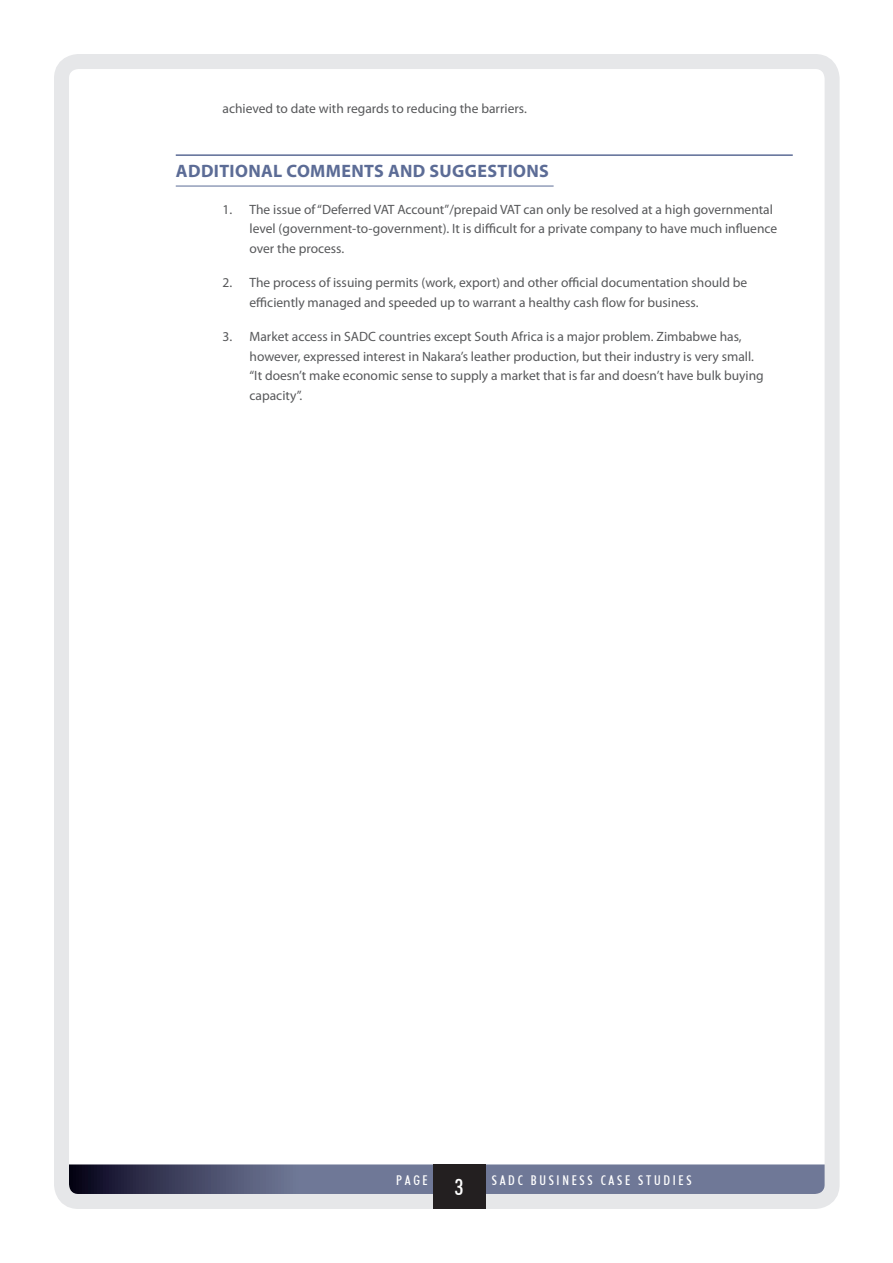
<style>
.page{position:relative;width:893px;height:1263px;background:#fff}
.page>*{position:absolute;margin:0;border:0;box-sizing:border-box;transform-origin:0 0}
.t1{font:500 condensed 22.5px "Futura BT";color:#fff}
.t2{font:700 18px "Myriad Pro";letter-spacing:.02em;color:#5c6c96}
.t3{font:13.5px/19.5px "Myriad Pro";color:#57585a}
.t4{font:500 condensed 13.5px "Futura BT";letter-spacing:.2em;color:#fff}
</style>
<div class="page">
<svg style="left:70px;top:1164px;width:754px;height:29px;background:#616885"></svg>
<div style="left:54px;top:54px;width:786px;height:1155px;border:15px solid #e6e7e9;border-radius:17px"></div>
<div style="left:433px;top:1164px;width:53px;height:45px;background:#231f20"></div>
<hr style="left:176px;top:154px;width:617px;height:2px;background:#5c6c96">
<hr style="left:176px;top:186px;width:378px;height:1px;background:#5c6c96">
<p class="t3" style="left:223px;top:98px;width:306px">achieved to date with regards to reducing the barriers.</p>
<h2 class="t2" style="left:176px;top:159px;width:369px">ADDITIONAL COMMENTS AND SUGGESTIONS</h2>
<p class="t3" style="left:250px;top:199px;width:529px;text-indent:-27px">1. The issue of “Deferred VAT Account”/prepaid VAT can only be resolved at a high governmental level (government-to-government). It is difficult for a private company to have much influence over the process.</p>
<p class="t3" style="left:250px;top:273px;width:499px;text-indent:-27px">2. The process of issuing permits (work, export) and other official documentation should be efficiently managed and speeded up to warrant a healthy cash flow for business.</p>
<p class="t3" style="left:250px;top:327px;width:516px;text-indent:-27px">3. Market access in SADC countries except South Africa is a major problem. Zimbabwe has, however, expressed interest in Nakara’s leather production, but their industry is very small. “It doesn’t make economic sense to supply a market that is far and doesn’t have bulk buying capacity”.</p>
<p class="t4" style="left:396px;top:1172px;width:32px">PAGE</p>
<h1 class="t1" style="left:455px;top:1173px;width:10px">3</h1>
<p class="t4" style="left:492px;top:1172px;width:201px">SADC BUSINESS CAS E STUDIES</p>
</div>
